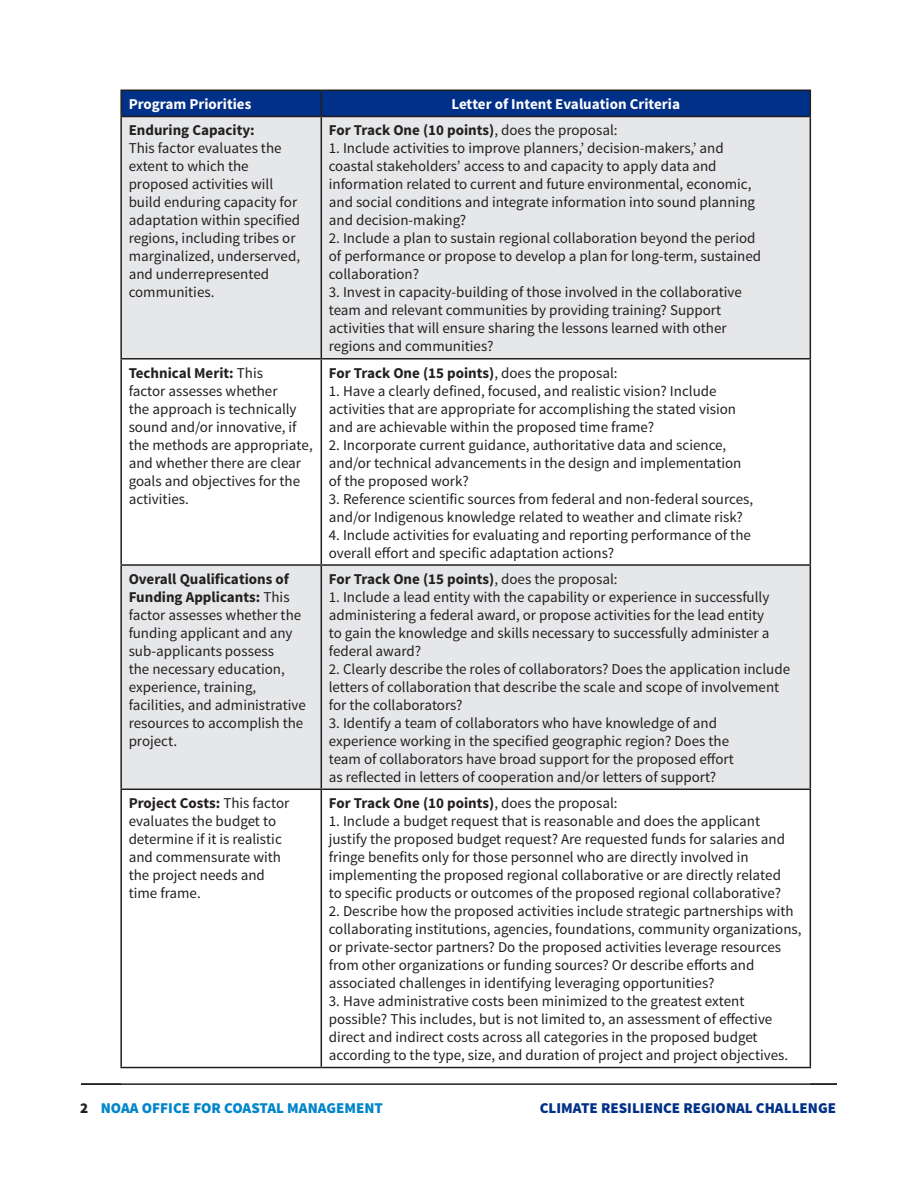
<style>
.page{position:relative;width:918px;height:1188px;background:#fff}
.page>*{position:absolute;margin:0;border:0;box-sizing:border-box;transform-origin:0 0}
.t1{font:15px/18px "Source Sans Pro";color:#231f20}
.t2{font:700 15px "Source Sans Pro";color:#231f20}
.t3{font:700 15px "Source Sans Pro";color:#fff}
.t4{font:900 15px "Source Sans Pro";color:#003087}
.t5{font:900 15px "Source Sans Pro";color:#0085ca}
.s1{font-weight:400}
.s2{font-weight:700}
.s3{color:#231f20}
</style>
<div class="page">
<div style="left:122px;top:117px;width:688px;height:241px;background:#e6e7e9"></div>
<svg style="left:121px;top:360px;width:689px;height:709px"></svg>
<hr style="left:120px;top:90px;width:201px;height:1px;background:#231f20">
<hr style="left:120px;top:91px;width:2px;height:25px;background:#231f20">
<svg style="left:121px;top:90px;width:690px;height:26px;background:#012f81"></svg>
<hr style="left:120px;top:116px;width:201px;height:1px;background:#231f20">
<hr style="left:120px;top:117px;width:2px;height:241px;background:#231f20">
<hr style="left:321px;top:116px;width:490px;height:1px;background:#231f20">
<hr style="left:321px;top:117px;width:1px;height:241px;background:#231f20">
<hr style="left:810px;top:117px;width:1px;height:241px;background:#231f20">
<hr style="left:120px;top:358px;width:201px;height:2px;background:#231f20">
<hr style="left:120px;top:360px;width:2px;height:204px;background:#231f20">
<hr style="left:321px;top:358px;width:490px;height:2px;background:#231f20">
<hr style="left:321px;top:360px;width:1px;height:204px;background:#231f20">
<hr style="left:810px;top:360px;width:1px;height:204px;background:#231f20">
<hr style="left:120px;top:564px;width:201px;height:2px;background:#231f20">
<hr style="left:120px;top:566px;width:2px;height:223px;background:#231f20">
<hr style="left:321px;top:564px;width:490px;height:2px;background:#231f20">
<hr style="left:321px;top:566px;width:1px;height:223px;background:#231f20">
<hr style="left:810px;top:566px;width:1px;height:223px;background:#231f20">
<hr style="left:120px;top:789px;width:201px;height:1px;background:#231f20">
<hr style="left:120px;top:790px;width:2px;height:277px;background:#231f20">
<hr style="left:321px;top:789px;width:490px;height:1px;background:#231f20">
<hr style="left:321px;top:790px;width:1px;height:277px;background:#231f20">
<hr style="left:810px;top:790px;width:1px;height:277px;background:#231f20">
<hr style="left:120px;top:1067px;width:201px;height:1px;background:#231f20">
<hr style="left:321px;top:1067px;width:490px;height:1px;background:#231f20">
<hr style="left:81px;top:1083px;width:756px;height:2px;background:#231f20">
<p class="t3" style="left:129px;top:94px;width:124px">Program Priorities</p>
<p class="t3" style="left:452px;top:94px;width:230px">Letter of Intent Evaluation Criteria</p>
<p class="t2" style="left:129px;top:121px;width:128px">Enduring Capacity:</p>
<p class="t1" style="left:129px;top:140px;width:173px">This factor evaluates the extent to which the proposed activities will build enduring capacity for adaptation within specified regions, including tribes or marginalized, underserved, and underrepresented communities.</p>
<p class="t2" style="left:329px;top:121px;width:290px">For Track One (10 points)<span class="s1">, does the proposal:</span></p>
<p class="t1" style="left:329px;top:140px;width:428px">1. Include activities to improve planners,’ decision-makers,’ and coastal stakeholders’ access to and capacity to apply data and information related to current and future environmental, economic, and social conditions and integrate information into sound planning and decision-making?</p>
<p class="t1" style="left:329px;top:230px;width:434px">2. Include a plan to sustain regional collaboration beyond the period of performance or propose to develop a plan for long-term, sustained collaboration?</p>
<p class="t1" style="left:329px;top:284px;width:415px">3. Invest in capacity-building of those involved in the collaborative team and relevant communities by providing training? Support activities that will ensure sharing the lessons learned with other regions and communities?</p>
<p class="t1" style="left:129px;top:364px;width:186px"><span class="s2">Technical Merit:</span> This<br>factor assesses whether<br>the approach is technically sound and/or innovative, if the methods are appropriate, and whether there are clear goals and objectives for the activities.</p>
<p class="t2" style="left:329px;top:363px;width:290px">For Track One (15 points)<span class="s1">, does the proposal:</span></p>
<p class="t1" style="left:329px;top:382px;width:409px">1. Have a clearly defined, focused, and realistic vision? Include activities that are appropriate for accomplishing the stated vision and are achievable within the proposed time frame?</p>
<p class="t1" style="left:329px;top:436px;width:414px">2. Incorporate current guidance, authoritative data and science, and/or technical advancements in the design and implementation of the proposed work?</p>
<p class="t1" style="left:329px;top:490px;width:426px">3. Reference scientific sources from federal and non-federal sources, and/or Indigenous knowledge related to weather and climate risk?</p>
<p class="t1" style="left:329px;top:526px;width:424px">4. Include activities for evaluating and reporting performance of the overall effort and specific adaptation actions?</p>
<p class="t1" style="left:129px;top:570px;width:179px"><span class="s2">Overall Qualifications of<br>Funding Applicants:</span> This factor assesses whether the funding applicant and any sub-applicants possess<br>the necessary education, experience, training, facilities, and administrative resources to accomplish the project.</p>
<p class="t2" style="left:329px;top:569px;width:290px">For Track One (15 points)<span class="s1">, does the proposal:</span></p>
<p class="t1" style="left:329px;top:588px;width:442px">1. Include a lead entity with the capability or experience in successfully administering a federal award, or propose activities for the lead entity to gain the knowledge and skills necessary to successfully administer a federal award?</p>
<p class="t1" style="left:329px;top:660px;width:463px">2. Clearly describe the roles of collaborators? Does the application include letters of collaboration that describe the scale and scope of involvement for the collaborators?</p>
<p class="t1" style="left:329px;top:714px;width:406px">3. Identify a team of collaborators who have knowledge of and experience working in the specified geographic region? Does the team of collaborators have broad support for the proposed effort as reflected in letters of cooperation and/or letters of support?</p>
<p class="t1" style="left:129px;top:794px;width:162px"><span class="s2">Project Costs:</span> This factor evaluates the budget to determine if it is realistic and commensurate with the project needs and time frame.</p>
<p class="t2" style="left:329px;top:793px;width:290px">For Track One (10 points)<span class="s1">, does the proposal:</span></p>
<p class="t1" style="left:329px;top:812px;width:458px">1. Include a budget request that is reasonable and does the applicant justify the proposed budget request? Are requested funds for salaries and fringe benefits only for those personnel who are directly involved in implementing the proposed regional collaborative or are directly related to specific products or outcomes of the proposed regional collaborative?</p>
<p class="t1" style="left:329px;top:902px;width:474px">2. Describe how the proposed activities include strategic partnerships with collaborating institutions, agencies, foundations, community organizations, or private-sector partners? Do the proposed activities leverage resources from other organizations or funding sources? Or describe efforts and associated challenges in identifying leveraging opportunities?</p>
<p class="t1" style="left:329px;top:992px;width:461px">3. Have administrative costs been minimized to the greatest extent possible? This includes, but is not limited to, an assessment of effective direct and indirect costs across all categories in the proposed budget according to the type, size, and duration of project and project objectives.</p>
<p class="t5" style="left:80px;top:1098px;width:304px"><span class="s3">2</span> NOAA OFFICE FOR COASTAL MANAGEMENT</p>
<p class="t4" style="left:540px;top:1098px;width:298px">CLIMATE RESILIENCE REGIONAL CHALLENGE</p>
</div>
